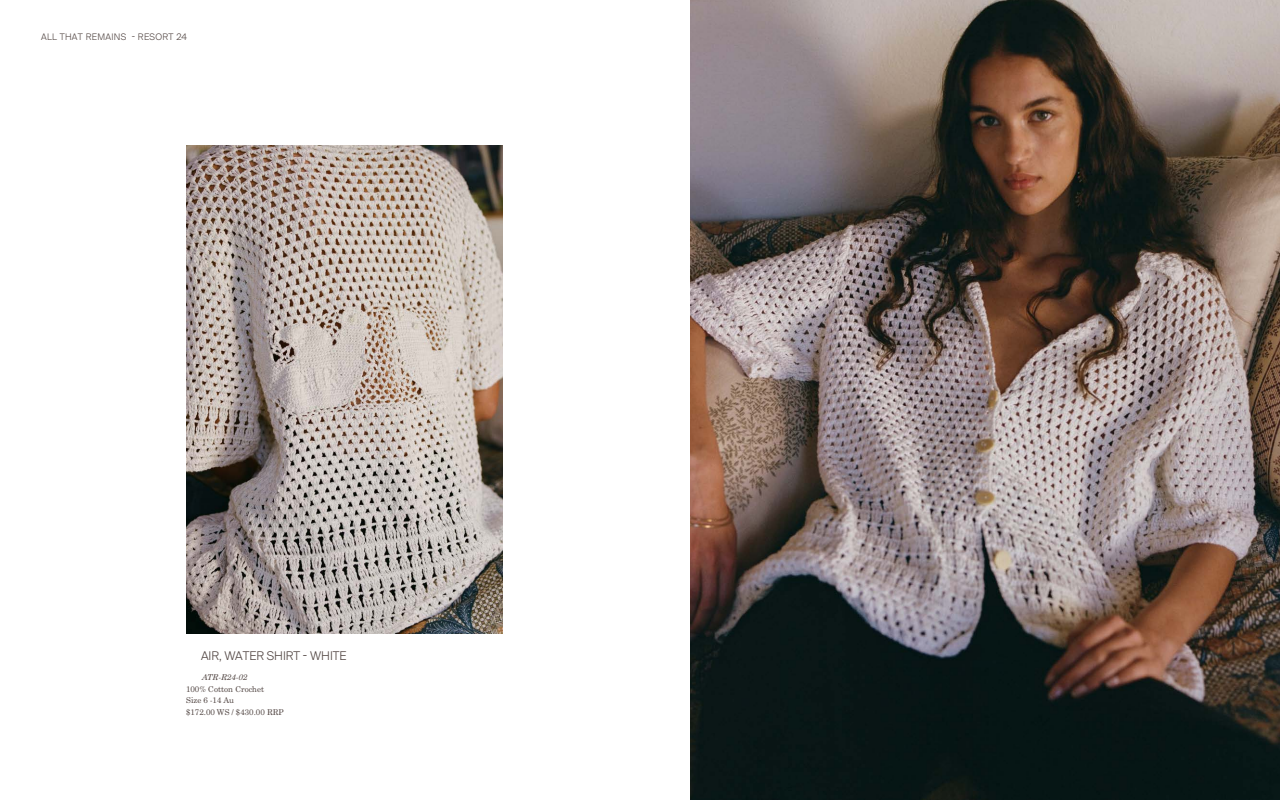
<style>
.page{position:relative;width:1280px;height:800px;background:#fff}
.page>*{position:absolute;margin:0;border:0;box-sizing:border-box;transform-origin:0 0}
.t1{font:300 12px "Suisse Intl";color:#524643}
.t2{font:300 9px "Suisse Intl";letter-spacing:.04em;color:#524643}
.t3{font:8px "Academico";color:#524643}
.t4{font:italic 8px "Academico";color:#524643}
</style>
<div class="page">
<img style="left:186px;top:146px;width:317px;height:488px">
<img style="left:690px;top:0;width:590px;height:800px">
<p class="t2" style="left:41px;top:31px;width:148px">ALL THAT REMAINS - RESORT 24</p>
<p class="t1" style="left:201px;top:649px;width:147px">AIR, WATER SHIRT - WHITE</p>
<p class="t4" style="left:202px;top:671px;width:47px">ATR-R24-02</p>
<p class="t3" style="left:186px;top:682px;width:80px">100% Cotton Crochet</p>
<p class="t3" style="left:186px;top:694px;width:50px">Size 6 -14 Au</p>
<p class="t3" style="left:186px;top:705px;width:99px">$172.00 WS / $430.00 RRP</p>
</div>
